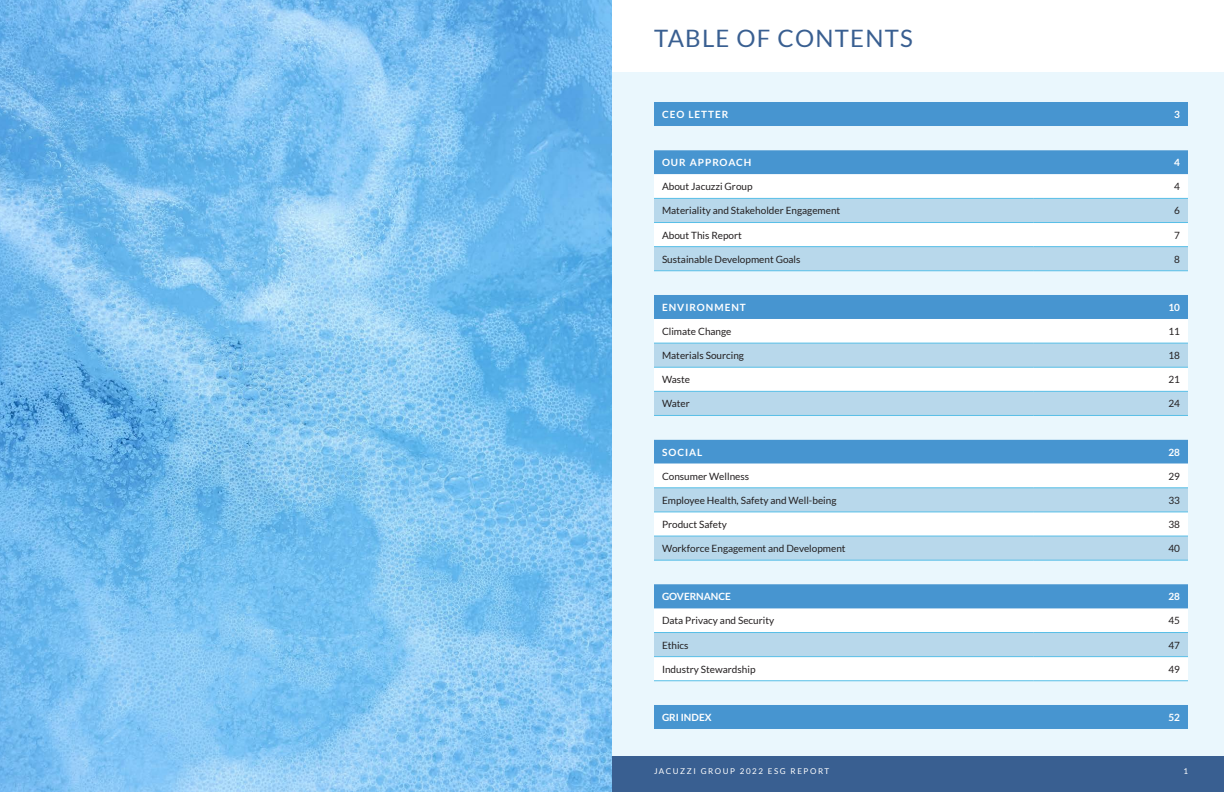
<style>
.page{position:relative;width:1224px;height:792px;background:#fff}
.page>*{position:absolute;margin:0;border:0;box-sizing:border-box;transform-origin:0 0}
.Main_Heads{font:24px "Lato";letter-spacing:.05em;color:#395f91}
.Table_text_10pt{font:10px "Lato";color:#231f20}
.Table_heads{font:700 10px "Lato";letter-spacing:.1em;color:#fff}
.Table_heads-2{font:700 10px "Lato";color:#fff}
.t1{font:8px "Lato";letter-spacing:.2em;color:#fff}
</style>
<div class="page">
<div style="left:612px;top:756px;width:612px;height:36px;background:#395f91"></div>
<div style="left:612px;top:72px;width:612px;height:684px;background:#eaf7fd"></div>
<div style="left:654px;top:102px;width:534px;height:24px;background:#4795d0"></div>
<div style="left:654px;top:150px;width:534px;height:24px;background:#4795d0"></div>
<svg style="left:654px;top:175px;width:534px;height:313px"></svg>
<svg style="left:654px;top:199px;width:534px;height:216px;background:#c7e0f0"></svg>
<svg style="left:654px;top:489px;width:534px;height:71px;background:#cde4f1"></svg>
<svg style="left:654px;top:584px;width:534px;height:145px;background:#a5cce7"></svg>
<svg style="left:654px;top:682px;width:534px;height:23px"></svg>
<hr style="left:654px;top:198px;width:379px;height:1px;background:#58bfe7">
<hr style="left:1033px;top:198px;width:155px;height:1px;background:#58bfe7">
<hr style="left:654px;top:222px;width:379px;height:1px;background:#58bfe7">
<hr style="left:1033px;top:222px;width:155px;height:1px;background:#58bfe7">
<hr style="left:654px;top:246px;width:379px;height:1px;background:#58bfe7">
<hr style="left:1033px;top:246px;width:155px;height:1px;background:#58bfe7">
<hr style="left:654px;top:271px;width:379px;height:1px;background:#58bfe7">
<hr style="left:1033px;top:271px;width:155px;height:1px;background:#58bfe7">
<hr style="left:654px;top:343px;width:379px;height:1px;background:#58bfe7">
<hr style="left:1033px;top:343px;width:155px;height:1px;background:#58bfe7">
<hr style="left:654px;top:367px;width:379px;height:1px;background:#58bfe7">
<hr style="left:1033px;top:367px;width:155px;height:1px;background:#58bfe7">
<hr style="left:654px;top:391px;width:379px;height:1px;background:#58bfe7">
<hr style="left:1033px;top:391px;width:155px;height:1px;background:#58bfe7">
<hr style="left:654px;top:415px;width:379px;height:1px;background:#58bfe7">
<hr style="left:1033px;top:415px;width:155px;height:1px;background:#58bfe7">
<hr style="left:654px;top:488px;width:379px;height:1px;background:#58bfe7">
<hr style="left:1033px;top:488px;width:155px;height:1px;background:#58bfe7">
<hr style="left:654px;top:512px;width:379px;height:1px;background:#58bfe7">
<hr style="left:1033px;top:512px;width:155px;height:1px;background:#58bfe7">
<hr style="left:654px;top:536px;width:379px;height:1px;background:#58bfe7">
<hr style="left:1033px;top:536px;width:155px;height:1px;background:#58bfe7">
<hr style="left:654px;top:560px;width:379px;height:1px;background:#58bfe7">
<hr style="left:1033px;top:560px;width:155px;height:1px;background:#58bfe7">
<hr style="left:654px;top:632px;width:379px;height:1px;background:#58bfe7">
<hr style="left:1033px;top:632px;width:155px;height:1px;background:#58bfe7">
<hr style="left:654px;top:656px;width:379px;height:1px;background:#58bfe7">
<hr style="left:1033px;top:656px;width:155px;height:1px;background:#58bfe7">
<hr style="left:654px;top:681px;width:379px;height:1px;background:#58bfe7">
<hr style="left:1033px;top:681px;width:155px;height:1px;background:#58bfe7">
<img style="left:0;top:0;width:612px;height:792px">
<p class="Main_Heads" style="left:654px;top:25px;width:260px">TABLE OF CONTENTS</p>
<p class="Table_heads" style="left:662px;top:109px;width:68px">CEO LETTER</p>
<p class="Table_heads" style="left:1174px;top:109px;width:7px">3</p>
<p class="Table_heads" style="left:662px;top:157px;width:91px">OUR APPROACH</p>
<p class="Table_heads" style="left:1174px;top:157px;width:7px">4</p>
<p class="Table_text_10pt" style="left:662px;top:181px;width:92px">About Jacuzzi Group</p>
<p class="Table_text_10pt" style="left:1174px;top:181px;width:7px">4</p>
<p class="Table_text_10pt" style="left:662px;top:205px;width:180px">Materiality and Stakeholder Engagement</p>
<p class="Table_text_10pt" style="left:1174px;top:205px;width:7px">6</p>
<p class="Table_text_10pt" style="left:662px;top:229px;width:81px">About This Report</p>
<p class="Table_text_10pt" style="left:1174px;top:229px;width:7px">7</p>
<p class="Table_text_10pt" style="left:662px;top:254px;width:140px">Sustainable Development Goals</p>
<p class="Table_text_10pt" style="left:1174px;top:254px;width:7px">8</p>
<p class="Table_heads" style="left:662px;top:302px;width:85px">ENVIRONMENT</p>
<p class="Table_heads" style="left:1168px;top:302px;width:13px">10</p>
<p class="Table_text_10pt" style="left:662px;top:326px;width:71px">Climate Change</p>
<p class="Table_text_10pt" style="left:1168px;top:326px;width:13px">11</p>
<p class="Table_text_10pt" style="left:662px;top:350px;width:84px">Materials Sourcing</p>
<p class="Table_text_10pt" style="left:1168px;top:350px;width:13px">18</p>
<p class="Table_text_10pt" style="left:662px;top:374px;width:30px">Waste</p>
<p class="Table_text_10pt" style="left:1168px;top:374px;width:13px">21</p>
<p class="Table_text_10pt" style="left:662px;top:398px;width:29px">Water</p>
<p class="Table_text_10pt" style="left:1168px;top:398px;width:13px">24</p>
<p class="Table_heads" style="left:662px;top:446px;width:42px">SOCIAL</p>
<p class="Table_heads" style="left:1168px;top:446px;width:13px">28</p>
<p class="Table_text_10pt" style="left:662px;top:471px;width:89px">Consumer Wellness</p>
<p class="Table_text_10pt" style="left:1168px;top:471px;width:13px">29</p>
<p class="Table_text_10pt" style="left:662px;top:495px;width:176px">Employee Health, Safety and Well-being</p>
<p class="Table_text_10pt" style="left:1168px;top:495px;width:13px">33</p>
<p class="Table_text_10pt" style="left:662px;top:519px;width:67px">Product Safety</p>
<p class="Table_text_10pt" style="left:1168px;top:519px;width:13px">38</p>
<p class="Table_text_10pt" style="left:662px;top:543px;width:185px">Workforce Engagement and Development</p>
<p class="Table_text_10pt" style="left:1168px;top:543px;width:13px">40</p>
<p class="Table_heads-2" style="left:662px;top:591px;width:70px">GOVERNANCE</p>
<p class="Table_heads" style="left:1168px;top:591px;width:13px">28</p>
<p class="Table_text_10pt" style="left:662px;top:615px;width:114px">Data Privacy and Security</p>
<p class="Table_text_10pt" style="left:1168px;top:615px;width:13px">45</p>
<p class="Table_text_10pt" style="left:662px;top:639px;width:28px">Ethics</p>
<p class="Table_text_10pt" style="left:1168px;top:639px;width:13px">47</p>
<p class="Table_text_10pt" style="left:662px;top:664px;width:95px">Industry Stewardship</p>
<p class="Table_text_10pt" style="left:1168px;top:664px;width:13px">49</p>
<p class="Table_heads-2" style="left:662px;top:712px;width:51px">GRI INDEX</p>
<p class="Table_heads" style="left:1168px;top:712px;width:13px">52</p>
<p class="t1" style="left:654px;top:766px;width:177px">JACUZZI GROUP 2022 ESG REPORT</p>
<p class="t1" style="left:1183px;top:766px;width:6px">1</p>
</div>
